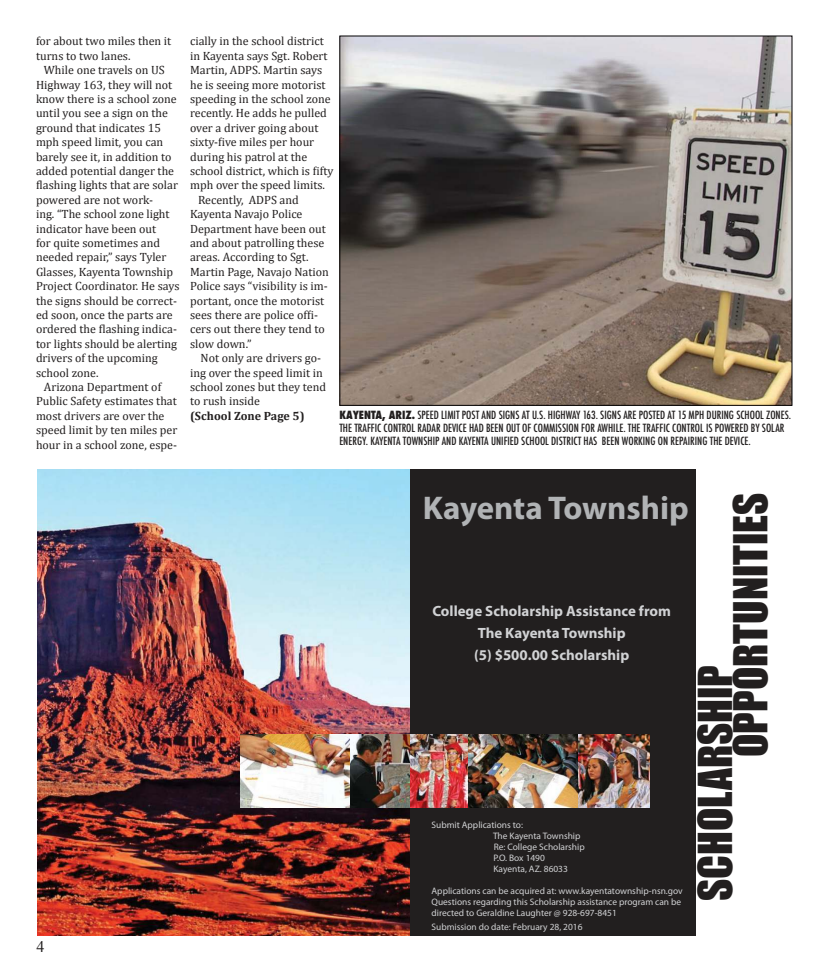
<style>
.page{position:relative;width:828px;height:972px;background:#fff}
.page>*{position:absolute;margin:0;border:0;box-sizing:border-box;transform-origin:0 0}
.t1{font:43px/35.6px "Impact";color:#221f1f}
.t2{font:700 32.9px "Myriad Pro";color:#b1b3b5}
.t3{font:16px "Times New Roman";color:#221f1f}
.t4{font:700 14.9px/22px "Myriad Pro";color:#d1d2d4;text-align:center}
.t5{font:12px/14.4px "Cambria";color:#221f1f}
.t6{font:700 12px "Cambria";color:#221f1f}
.t7{font:500 condensed 11px/13.2px "Futura";color:#221f1f}
.t8{font:9.4px/11px "Myriad Pro";color:#d1d2d4}
.s1{font-weight:800}
</style>
<div class="page">
<img style="left:341px;top:38px;width:449px;height:366px">
<div style="left:409px;top:469px;width:287px;height:467px;background:#221f1f"></div>
<img style="left:37px;top:469px;width:372px;height:467px">
<img style="left:240px;top:735px;width:410px;height:73px">
<p class="t5" style="left:36px;top:35px;width:137px">for about two miles then it turns to two lanes.</p>
<p class="t5" style="left:44px;top:64px;width:122px">While one travels on US</p>
<p class="t5" style="left:36px;top:78px;width:138px">Highway 163, they will not</p>
<p class="t5" style="left:36px;top:93px;width:142px">know there is a school zone</p>
<p class="t5" style="left:36px;top:107px;width:134px">until you see a sign on the</p>
<p class="t5" style="left:36px;top:122px;width:127px">ground that indicates 15</p>
<p class="t5" style="left:36px;top:136px;width:129px">mph speed limit, you can</p>
<p class="t5" style="left:36px;top:150px;width:137px">barely see it, in addition to</p>
<p class="t5" style="left:36px;top:165px;width:140px">added potential danger the</p>
<p class="t5" style="left:36px;top:178px;width:144px">flashing lights that are solar</p>
<p class="t5" style="left:36px;top:194px;width:119px">powered are not work-</p>
<p class="t5" style="left:36px;top:208px;width:135px">ing. “The school zone light</p>
<p class="t5" style="left:36px;top:222px;width:122px">indicator have been out</p>
<p class="t5" style="left:36px;top:237px;width:126px">for quite sometimes and</p>
<p class="t5" style="left:36px;top:251px;width:132px">needed repair,” says Tyler</p>
<p class="t5" style="left:36px;top:266px;width:139px">Glasses, Kayenta Township</p>
<p class="t5" style="left:36px;top:280px;width:145px">Project Coordinator. He says</p>
<p class="t5" style="left:36px;top:294px;width:143px">the signs should be correct-</p>
<p class="t5" style="left:36px;top:309px;width:138px">ed soon, once the parts are</p>
<p class="t5" style="left:36px;top:322px;width:143px">ordered the flashing indica-</p>
<p class="t5" style="left:36px;top:338px;width:143px">tor lights should be alerting</p>
<p class="t5" style="left:36px;top:352px;width:123px">drivers of the upcoming</p>
<p class="t5" style="left:36px;top:366px;width:64px">school zone.</p>
<p class="t5" style="left:44px;top:380px;width:119px">Arizona Department of</p>
<p class="t5" style="left:36px;top:395px;width:142px">Public Safety estimates that</p>
<p class="t5" style="left:36px;top:410px;width:130px">most drivers are over the</p>
<p class="t5" style="left:36px;top:424px;width:143px">speed limit by ten miles per</p>
<p class="t5" style="left:36px;top:438px;width:143px">hour in a school zone, espe-</p>
<p class="t5" style="left:190px;top:35px;width:135px">cially in the school district</p>
<p class="t5" style="left:190px;top:50px;width:139px">in Kayenta says Sgt. Robert</p>
<p class="t5" style="left:190px;top:63px;width:134px">Martin, ADPS. Martin says</p>
<p class="t5" style="left:190px;top:78px;width:137px">he is seeing more motorist</p>
<p class="t5" style="left:190px;top:93px;width:142px">speeding in the school zone</p>
<p class="t5" style="left:190px;top:107px;width:138px">recently. He adds he pulled</p>
<p class="t5" style="left:190px;top:122px;width:130px">over a driver going about</p>
<p class="t5" style="left:190px;top:135px;width:126px">sixty-five miles per hour</p>
<p class="t5" style="left:190px;top:150px;width:119px">during his patrol at the</p>
<p class="t5" style="left:190px;top:164px;width:145px">school district, which is fifty</p>
<p class="t5" style="left:190px;top:179px;width:136px">mph over the speed limits.</p>
<p class="t5" style="left:198px;top:192px;width:102px">Recently, ADPS and</p>
<p class="t5" style="left:190px;top:208px;width:114px">Kayenta Navajo Police</p>
<p class="t5" style="left:190px;top:221px;width:137px">Department have been out</p>
<p class="t5" style="left:190px;top:237px;width:136px">and about patrolling these</p>
<p class="t5" style="left:190px;top:251px;width:120px">areas. According to Sgt.</p>
<p class="t5" style="left:190px;top:266px;width:140px">Martin Page, Navajo Nation</p>
<p class="t5" style="left:190px;top:280px;width:139px">Police says “visibility is im-</p>
<p class="t5" style="left:190px;top:294px;width:136px">portant, once the motorist</p>
<p class="t5" style="left:190px;top:308px;width:129px">sees there are police offi-</p>
<p class="t5" style="left:190px;top:323px;width:136px">cers out there they tend to</p>
<p class="t5" style="left:190px;top:338px;width:63px">slow down.”</p>
<p class="t5" style="left:201px;top:352px;width:122px">Not only are drivers go-</p>
<p class="t5" style="left:190px;top:366px;width:134px">ing over the speed limit in</p>
<p class="t5" style="left:190px;top:381px;width:138px">school zones but they tend</p>
<p class="t5" style="left:190px;top:395px;width:72px">to rush inside</p>
<p class="t6" style="left:190px;top:411px;width:116px">(School Zone Page 5)</p>
<p class="t7" style="left:339px;top:409px;width:453px"><span class="s1">KAYENTA, ARIZ.</span> SPEED LIMIT POST AND SIGNS AT U.S. HIGHWAY 163. SIGNS ARE POSTED AT 15 MPH DURING SCHOOL ZONES.<br>THE TRAFFIC CONTROL RADAR DEVICE HAD BEEN OUT OF COMMISSION FOR AWHILE. THE TRAFFIC CONTROL IS POWERED BY SOLAR<br>ENERGY. KAYENTA TOWNSHIP AND KAYENTA UNIFIED SCHOOL DISTRICT HAS BEEN WORKING ON REPAIRING THE DEVICE.</p>
<h3 class="t3" style="left:36px;top:935px;width:9px">4</h3>
<h2 class="t2" style="left:423px;top:495px;width:267px">Kayenta Township</h2>
<p class="t4" style="left:432px;top:601px;width:240px">College Scholarship Assistance from<br>The Kayenta Township<br>(5) $500.00 Scholarship</p>
<p class="t8" style="left:493px;top:820px;width:93px;text-indent:-61px">Submit Applications to:<br>The Kayenta Township<br>Re: College Scholarship<br>P.O. Box 1490<br>Kayenta, AZ. 86033</p>
<p class="t8" style="left:432px;top:886px;width:253px">Applications can be acquired at: www.kayentatownship-nsn.gov<br>Questions regarding this Scholarship assistance program can be directed to Geraldine Laughter @ 928-697-8451</p>
<p class="t8" style="left:432px;top:922px;width:153px">Submission do date: February 28, 2016</p>
<h1 class="t1" style="left:696px;top:757px;width:266px;text-indent:-144px;rotate:-90deg">SCHOLARSHIP<br>OPPORTUNITIES</h1>
</div>
